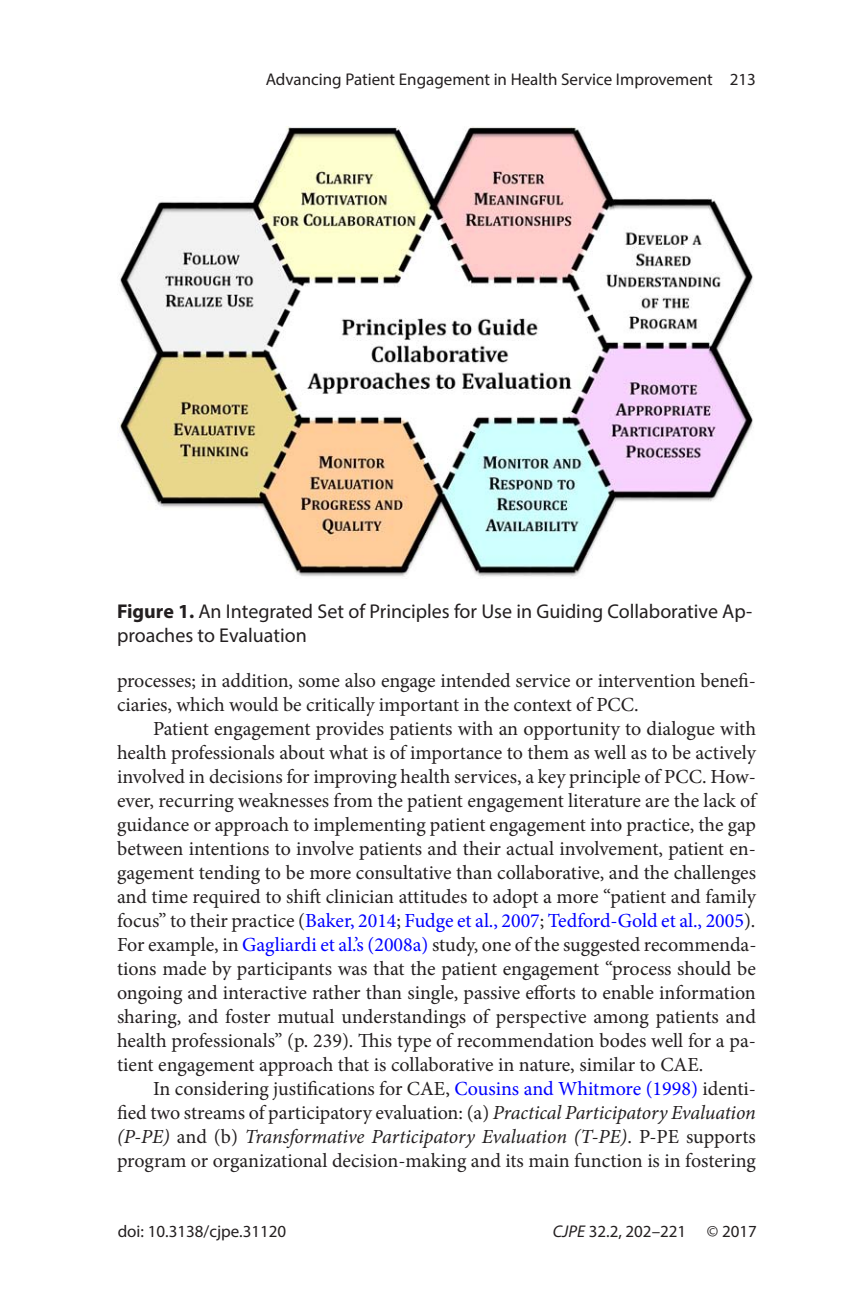
<style>
.page{position:relative;width:864px;height:1296px;background:#fff}
.page>*{position:absolute;margin:0;border:0;box-sizing:border-box;transform-origin:0 0}
.t1{font:20px/24px "Minion Pro";letter-spacing:-.005em;color:#231f20;text-align:justify}
.t2{font:20px/24px "Myriad Pro";color:#231f20}
.t3{font:17px "Myriad Pro";color:#231f20}
.s1{font-weight:700}
.s2{color:#00f}
.s3{font-style:italic}
</style>
<div class="page">
<img style="left:119px;top:126px;width:634px;height:451px">
<p class="t3" style="left:266px;top:69px;width:492px">Advancing Patient Engagement in Health Service Improvement 213</p>
<p class="t2" style="left:117px;top:599px;width:637px"><span class="s1">Figure 1.</span> An Integrated Set of Principles for Use in Guiding Collaborative Ap&shy;proaches to Evaluation</p>
<p class="t1" style="left:117px;top:668px;width:641px">processes; in addition, some also engage intended service or intervention benefi&shy;ciaries, which would be critically important in the context of PCC.</p>
<p class="t1" style="left:117px;top:716px;width:641px;text-indent:36px">Patient engagement provides patients with an opportunity to dialogue with health professionals about what is of importance to them as well as to be actively involved in decisions for improving health services, a key principle of PCC. How&shy;ever, recurring weaknesses from the patient engagement literature are the lack of guidance or approach to implementing patient engagement into practice, the gap between intentions to involve patients and their actual involvement, patient en&shy;gagement tending to be more consultative than collaborative, and the challenges and time required to shift clinician attitudes to adopt a more “patient and family focus” to their practice (<span class="s2">Baker, 2014</span>; <span class="s2">Fudge et al., 2007</span>; <span class="s2">Tedford-Gold et al., 2005</span>).<br>For example, in <span class="s2">Gagliardi et al.’s (2008a)</span> study, one of the suggested recommenda&shy;tions made by participants was that the patient engagement “process should be ongoing and interactive rather than single, passive efforts to enable information sharing, and foster mutual understandings of perspective among patients and health professionals” (p. 239). This type of recommendation bodes well for a pa&shy;tient engagement approach that is collaborative in nature, similar to CAE.</p>
<p class="t1" style="left:117px;top:1076px;width:641px;text-indent:36px">In considering justifications for CAE, <span class="s2">Cousins and Whitmore (1998)</span> identi&shy;fied two streams of participatory evaluation: (a) <span class="s3">Practical Participatory Evaluation (P-PE)</span> and (b) <span class="s3">Transformative Participatory Evaluation (T-PE)</span>. P-PE supports program or organizational decision-making and its main function is in fostering</p>
<p class="t3" style="left:118px;top:1221px;width:170px">doi: 10.3138/cjpe.31120</p>
<p class="t3" style="left:553px;top:1221px;width:206px"><span class="s3">CJPE</span> 32.2, 202–221 © 2017</p>
</div>
